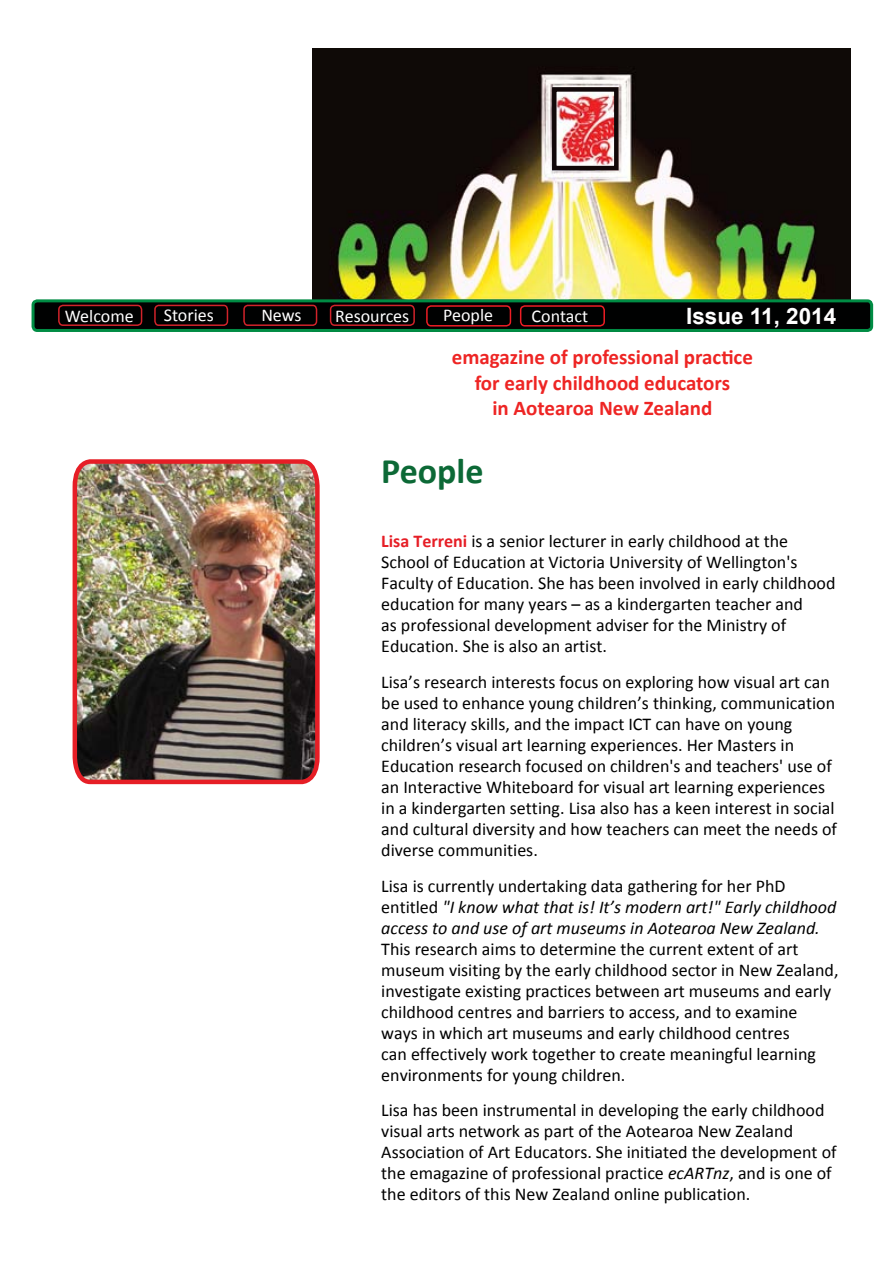
<style>
.page{position:relative;width:893px;height:1263px;background:#fff}
.page>*{position:absolute;margin:0;border:0;box-sizing:border-box;transform-origin:0 0}
.t1{font:700 36px "Calibri";color:#0c6936}
.t2{font:700 22.5px "Arial";color:#fff}
.t3{font:700 21px/25.2px "Calibri";color:#ee2524;text-align:center}
.t4{font:18px/21px "Calibri";color:#000}
.t5{font:italic 18px/21px "Calibri";color:#000}
.t6{font:18px "Calibri";color:#fff}
.s1{font-weight:700;color:#e61e26}
.s2{font-style:normal}
.s3{font-style:italic}
</style>
<div class="page">
<img style="left:72px;top:459px;width:248px;height:326px">
<img style="left:312px;top:49px;width:538px;height:250px">
<div style="left:33px;top:301px;width:839px;height:29px;background:#000101;border-radius:4px"></div>
<div style="left:32px;top:299px;width:841px;height:33px;border:3px solid #008c44;border-radius:4px"></div>
<div style="left:426px;top:305px;width:85px;height:22px;border:2px solid #ed1d24;border-radius:4px"></div>
<div style="left:520px;top:305px;width:85px;height:22px;border:2px solid #ed1d24;border-radius:4px"></div>
<img style="left:557px;top:92px;width:57px;height:72px">
<div style="left:552px;top:87px;width:67px;height:83px;border:4px solid #110809"></div>
<div style="left:330px;top:305px;width:85px;height:21px;border:2px solid #d2232a;border-radius:4px"></div>
<div style="left:243px;top:305px;width:74px;height:21px;border:2px solid #d2232a;border-radius:4px"></div>
<div style="left:154px;top:305px;width:74px;height:21px;border:2px solid #d2232a;border-radius:4px"></div>
<div style="left:58px;top:305px;width:84px;height:21px;border:2px solid #d2232a;border-radius:4px"></div>
<p class="t6" style="left:532px;top:305px;width:58px">Contact</p>
<p class="t2" style="left:686px;top:301px;width:152px">Issue 11, 2014</p>
<p class="t3" style="left:452px;top:345px;width:303px">emagazine of professional practice for early childhood educators<br>in Aotearoa New Zealand</p>
<p class="t6" style="left:65px;top:304px;width:70px">Welcome</p>
<p class="t6" style="left:164px;top:304px;width:52px">Stories</p>
<p class="t6" style="left:261px;top:304px;width:42px">News</p>
<p class="t6" style="left:335px;top:304px;width:76px">Resources</p>
<p class="t6" style="left:443px;top:304px;width:51px">People</p>
<h1 class="t1" style="left:381px;top:448px;width:104px">People</h1>
<p class="t4" style="left:381px;top:531px;width:456px"><span class="s1">Lisa Terreni</span> is a senior lecturer in early childhood at the School of Education at Victoria University of Wellington's Faculty of Education. She has been involved in early childhood education for many years – as a kindergarten teacher and<br>as professional development adviser for the Ministry of Education. She is also an artist.</p>
<p class="t4" style="left:381px;top:672px;width:457px">Lisa’s research interests focus on exploring how visual art can be used to enhance young children’s thinking, communication and literacy skills, and the impact ICT can have on young children’s visual art learning experiences. Her Masters in Education research focused on children's and teachers' use of an Interactive Whiteboard for visual art learning experiences in a kindergarten setting. Lisa also has a keen interest in social and cultural diversity and how teachers can meet the needs of diverse communities.</p>
<p class="t5" style="left:381px;top:875px;width:457px"><span class="s2">Lisa is currently undertaking data gathering for her PhD entitled</span> "I know what that is! It’s modern art!" Early childhood access to and use of art museums in Aotearoa New Zealand.</p>
<p class="t4" style="left:381px;top:939px;width:459px">This research aims to determine the current extent of art museum visiting by the early childhood sector in New Zealand, investigate existing practices between art museums and early childhood centres and barriers to access, and to examine ways in which art museums and early childhood centres<br>can effectively work together to create meaningful learning environments for young children.</p>
<p class="t4" style="left:381px;top:1099px;width:457px">Lisa has been instrumental in developing the early childhood visual arts network as part of the Aotearoa New Zealand Association of Art Educators. She initiated the development of the emagazine of professional practice <span class="s3">ecARTnz</span>, and is one of the editors of this New Zealand online publication.</p>
</div>
